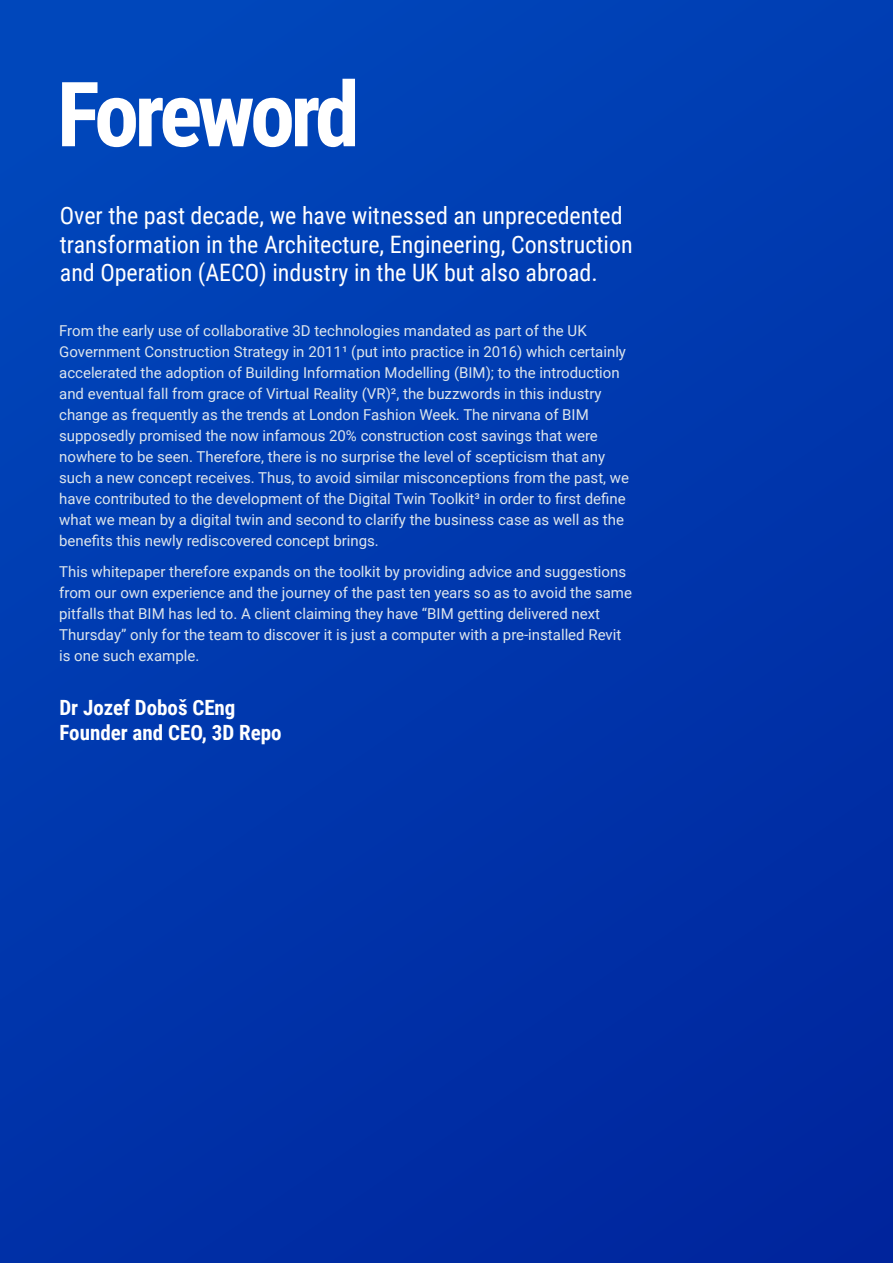
<style>
.page{position:relative;width:893px;height:1263px;background:#fff}
.page>*{position:absolute;margin:0;border:0;box-sizing:border-box;transform-origin:0 0}
.t1{font:700 90px "Roboto Condensed";letter-spacing:-.05em;color:#fff}
.t2{font:24px/28.5px "Roboto Condensed";color:#fff}
.t3{font:700 21px/25.2px "Roboto Condensed";color:#fff}
.t4{font:15px/21px "Roboto";color:#dde5ec}
</style>
<div class="page">
<div style="left:1px;top:0;width:892px;height:1263px;background:linear-gradient(to right,#003db2,#0031a7)"></div>
<h1 class="t1" style="left:57px;top:51px;width:304px">Foreword</h1>
<h2 class="t2" style="left:60px;top:201px;width:574px">Over the past decade, we have witnessed an unprecedented transformation in the Architecture, Engineering, Construction and Operation (AECO) industry in the UK but also abroad.</h2>
<p class="t4" style="left:59px;top:319px;width:571px">From the early use of collaborative 3D technologies mandated as part of the UK Government Construction Strategy in 2011¹ (put into practice in 2016) which certainly accelerated the adoption of Building Information Modelling (BIM); to the introduction and eventual fall from grace of Virtual Reality (VR)², the buzzwords in this industry change as frequently as the trends at London Fashion Week. The nirvana of BIM supposedly promised the now infamous 20% construction cost savings that were nowhere to be seen. Therefore, there is no surprise the level of scepticism that any such a new concept receives. Thus, to avoid similar misconceptions from the past, we have contributed to the development of the Digital Twin Toolkit³ in order to first define what we mean by a digital twin and second to clarify the business case as well as the benefits this newly rediscovered concept brings.</p>
<p class="t4" style="left:59px;top:561px;width:574px">This whitepaper therefore expands on the toolkit by providing advice and suggestions from our own experience and the journey of the past ten years so as to avoid the same pitfalls that BIM has led to. A client claiming they have “BIM getting delivered next Thursday” only for the team to discover it is just a computer with a pre-installed Revit is one such example.</p>
<h3 class="t3" style="left:59px;top:694px;width:224px">Dr Jozef Doboš CEng<br>Founder and CEO, 3D Repo</h3>
</div>
